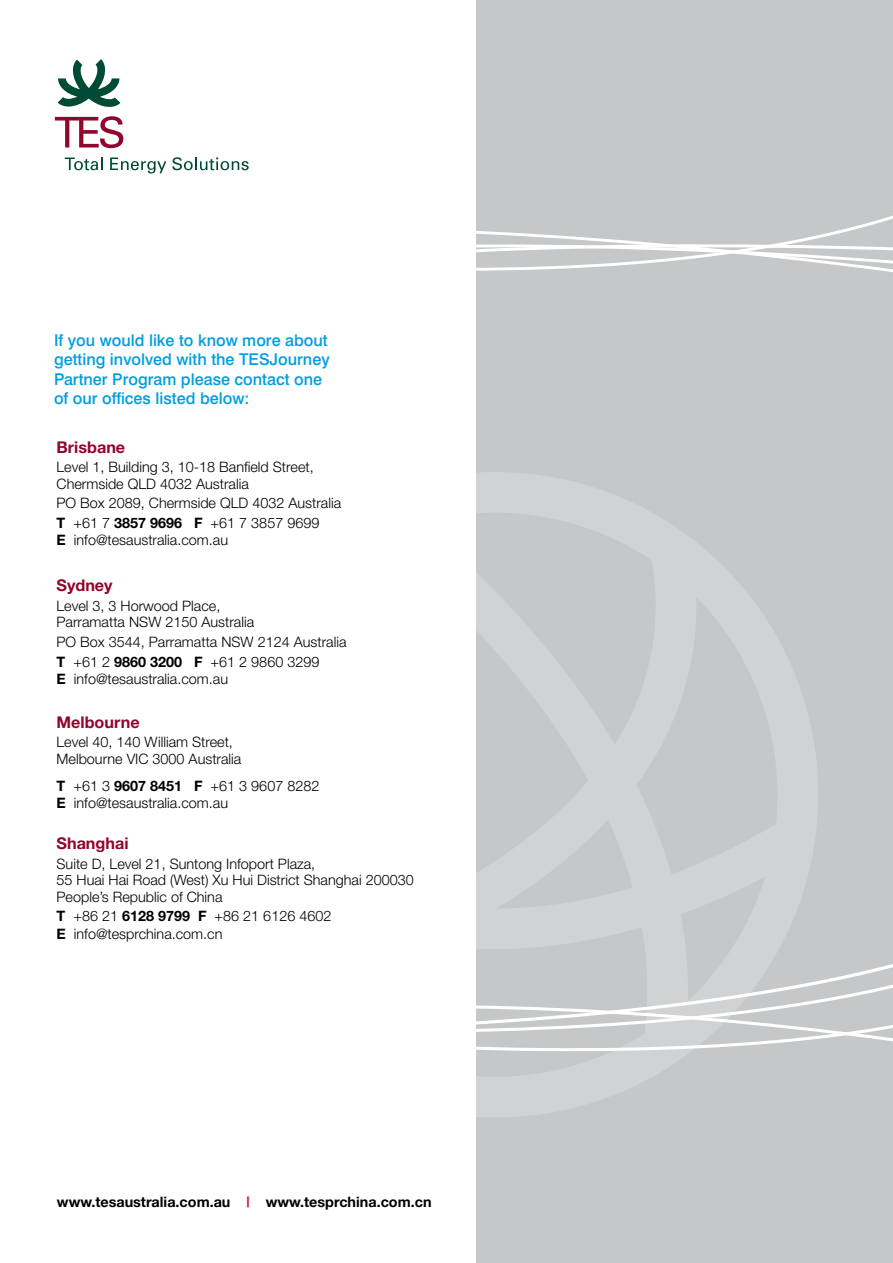
<style>
.page{position:relative;width:893px;height:1263px;background:#fff}
.page>*{position:absolute;margin:0;border:0;box-sizing:border-box;transform-origin:0 0}
.t1{font:500 16.2px/19.5px "Swiss 721 BT";color:#009ee0}
.t2{font:700 16.2px "Helvetica Neue";color:#92052c}
.t3{font:300 14.4px/16.2px "Helvetica Neue";color:#000}
.t4{font:700 14.4px "Helvetica Neue";color:#000}
.s1{font-weight:700}
.s2{color:#cd071e}
</style>
<div class="page">
<div style="left:476px;top:0;width:417px;height:1263px;background:#c6c7c8"></div>
<svg style="left:476px;top:472px;width:342px;height:645px"></svg>
<svg style="left:476px;top:215px;width:417px;height:57px"></svg>
<svg style="left:476px;top:933px;width:342px;height:8px"></svg>
<svg style="left:476px;top:1068px;width:342px;height:10px"></svg>
<svg style="left:476px;top:941px;width:417px;height:127px"></svg>
<svg style="left:55px;top:116px;width:68px;height:32px"></svg>
<svg style="left:65px;top:158px;width:37px;height:12px"></svg>
<svg style="left:110px;top:158px;width:56px;height:15px"></svg>
<svg style="left:172px;top:157px;width:77px;height:13px"></svg>
<svg style="left:58px;top:59px;width:62px;height:48px"></svg>
<p class="t1" style="left:54px;top:330px;width:277px">If you would like to know more about getting involved with the TESJourney Partner Program please contact one of our offices listed below:</p>
<p class="t2" style="left:57px;top:437px;width:70px">Brisbane</p>
<p class="t3" style="left:57px;top:459px;width:259px">Level 1, Building 3, 10-18 Banfield Street,<br>Chermside QLD 4032 Australia</p>
<p class="t3" style="left:57px;top:493px;width:286px;line-height:19.8px">PO Box 2089, Chermside QLD 4032 Australia<br><span class="s1">T</span> +61 7 <span class="s1">3857 9696 F</span> +61 7 3857 9699</p>
<p class="t3" style="left:57px;top:532px;width:173px"><span class="s1">E</span> info@tesaustralia.com.au</p>
<p class="t2" style="left:57px;top:576px;width:58px">Sydney</p>
<p class="t3" style="left:57px;top:598px;width:199px">Level 3, 3 Horwood Place,<br>Parramatta NSW 2150 Australia</p>
<p class="t3" style="left:57px;top:632px;width:291px;line-height:19.8px">PO Box 3544, Parramatta NSW 2124 Australia<br><span class="s1">T</span> +61 2 <span class="s1">9860 3200 F</span> +61 2 9860 3299</p>
<p class="t3" style="left:57px;top:671px;width:173px"><span class="s1">E</span> info@tesaustralia.com.au</p>
<p class="t2" style="left:57px;top:712px;width:85px">Melbourne</p>
<p class="t3" style="left:57px;top:734px;width:186px">Level 40, 140 William Street,<br>Melbourne VIC 3000 Australia</p>
<p class="t3" style="left:57px;top:776px;width:264px;line-height:17.2px"><span class="s1">T</span> +61 3 <span class="s1">9607 8451 F</span> +61 3 9607 8282<br><span class="s1">E</span> info@tesaustralia.com.au</p>
<p class="t2" style="left:57px;top:833px;width:74px">Shanghai</p>
<p class="t3" style="left:57px;top:856px;width:359px">Suite D, Level 21, Suntong Infoport Plaza,<br>55 Huai Hai Road (West) Xu Hui District Shanghai 200030<br>People’s Republic of China</p>
<p class="t3" style="left:57px;top:907px;width:276px;line-height:17.2px"><span class="s1">T</span> +86 21 <span class="s1">6128 9799 F</span> +86 21 6126 4602<br><span class="s1">E</span> info@tesprchina.com.cn</p>
<p class="t4" style="left:57px;top:1193px;width:376px">www.tesaustralia.com.au <span class="s2">|</span> www.tesprchina.com.cn</p>
</div>
